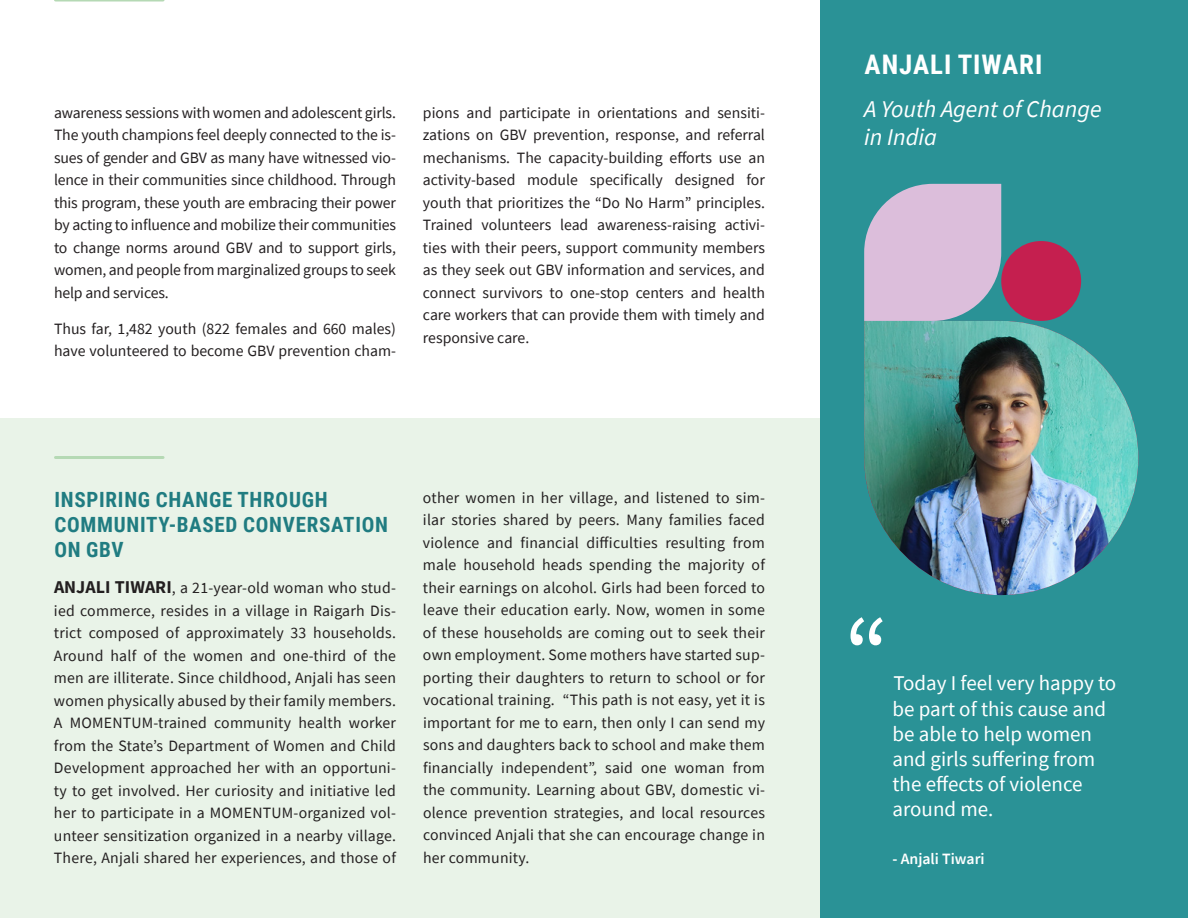
<style>
.page{position:relative;width:1188px;height:918px;background:#fff}
.page>*{position:absolute;margin:0;border:0;box-sizing:border-box;transform-origin:0 0}
.P__PQ{font:105px "Source Sans Pro";color:#fff}
.t1{font:700 27px "Roboto Condensed";letter-spacing:.035em;color:#fff}
.t2{font:italic 24px/28.8px "Source Sans Pro";color:#fff}
.P__PQ-2{font:21px/25.2px "Source Sans Pro";color:#fff}
.t3{font:700 21px/25.2px "Roboto Condensed";letter-spacing:.035em;color:#207c81}
.P__BODY{font:15.75px/22.5px "Source Sans Pro";color:#231f20;text-align:justify}
.t4{font:600 15.75px "Source Sans Pro";color:#fff}
.s1{font-weight:700;font-size:18px}
</style>
<div class="page">
<div style="left:0;top:418px;width:874px;height:500px;background:#e9f3e8"></div>
<hr style="left:56px;top:0;width:107px;height:2px;background:#b5d9b4">
<div style="left:821px;top:0;width:367px;height:918px;background:#2a9296"></div>
<hr style="left:56px;top:456px;width:107px;height:3px;background:#b5d9b4">
<img style="left:864px;top:321px;width:274px;height:274px">
<svg style="left:864px;top:184px;width:137px;height:137px;background:#c8b9d3"></svg>
<div style="left:1001px;top:241px;width:80px;height:80px;background:#c51f4f;border-radius:50%"></div>
<p class="P__BODY" style="left:54px;top:101px;width:344px">awareness sessions with women and adolescent girls.<br>The youth champions feel deeply connected to the is&shy;sues of gender and GBV as many have witnessed vio&shy;lence in their communities since childhood. Through this program, these youth are embracing their power by acting to influence and mobilize their communities to change norms around GBV and to support girls, women, and people from marginalized groups to seek help and services.</p>
<p class="P__BODY" style="left:54px;top:317px;width:344px">Thus far, 1,482 youth (822 females and 660 males) have volunteered to become GBV prevention cham-</p>
<p class="P__BODY" style="left:423px;top:101px;width:344px">pions and participate in orientations and sensiti&shy;zations on GBV prevention, response, and referral mechanisms. The capacity-building efforts use an activity-based module specifically designed for youth that prioritizes the “Do No Harm” principles.<br>Trained volunteers lead awareness-raising activi&shy;ties with their peers, support community members as they seek out GBV information and services, and connect survivors to one-stop centers and health care workers that can provide them with timely and responsive care.</p>
<h2 class="t3" style="left:54px;top:486px;width:335px">INSPIRING CHANGE THROUGH<br>COMMUNITY-BASED CONVERSATION<br>ON GBV</h2>
<p class="P__BODY" style="left:54px;top:576px;width:344px"><span class="s1">ANJALI TIWARI</span>, a 21-year-old woman who stud&shy;ied commerce, resides in a village in Raigarh Dis&shy;trict composed of approximately 33 households.<br>Around half of the women and one-third of the men are illiterate. Since childhood, Anjali has seen women physically abused by their family members.<br>A MOMENTUM-trained community health worker from the State’s Department of Women and Child Development approached her with an opportuni&shy;ty to get involved. Her curiosity and initiative led her to participate in a MOMENTUM-organized vol&shy;unteer sensitization organized in a nearby village.<br>There, Anjali shared her experiences, and those of</p>
<p class="P__BODY" style="left:423px;top:486px;width:344px">other women in her village, and listened to sim&shy;ilar stories shared by peers. Many families faced violence and financial difficulties resulting from male household heads spending the majority of their earnings on alcohol. Girls had been forced to leave their education early. Now, women in some of these households are coming out to seek their own employment. Some mothers have started sup&shy;porting their daughters to return to school or for vocational training. “This path is not easy, yet it is important for me to earn, then only I can send my sons and daughters back to school and make them financially independent”, said one woman from the community. Learning about GBV, domestic vi&shy;olence prevention strategies, and local resources convinced Anjali that she can encourage change in her community.</p>
<p class="t1" style="left:865px;top:46px;width:179px">ANJALI TIWARI</p>
<p class="t2" style="left:864px;top:94px;width:239px">A Youth Agent of Change in India</p>
<p class="P__PQ" style="left:845px;top:589px;width:46px">“</p>
<p class="P__PQ-2" style="left:893px;top:671px;width:225px">Today I feel very happy to be part of this cause and be able to help women and girls suffering from the effects of violence around me.</p>
<p class="t4" style="left:893px;top:848px;width:94px">- Anjali Tiwari</p>
</div>
